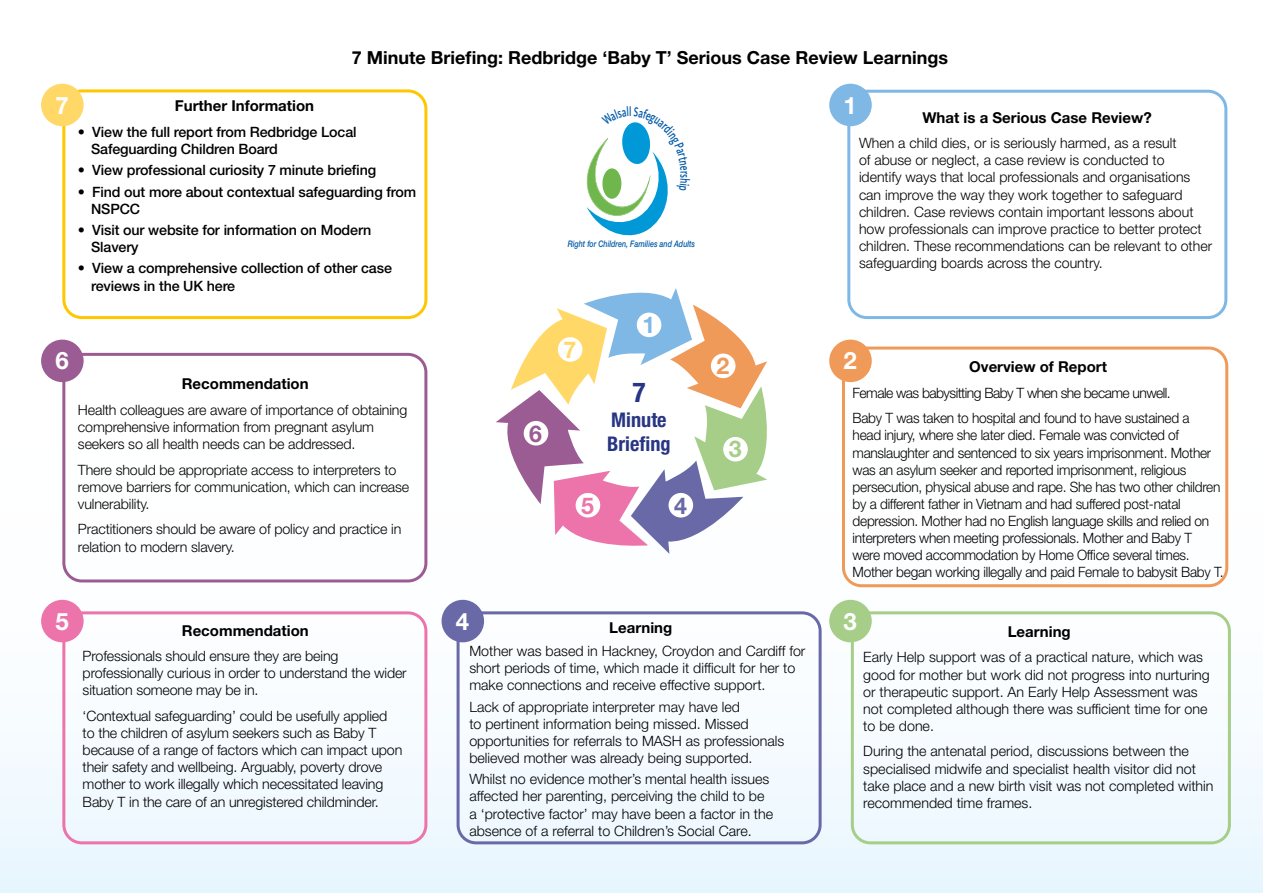
<style>
.page{position:relative;width:1263px;height:893px;background:#fff}
.page>*{position:absolute;margin:0;border:0;box-sizing:border-box;transform-origin:0 0}
.t1{font:700 condensed 27.45px "Helvetica Neue LT Std";color:#283583}
.t2{font:700 24px "Helvetica Neue LT Std";color:#fff}
.t3{font:700 23.1px "Helvetica Neue LT Std";color:#80b8e5}
.t4{font:700 23.1px "Helvetica Neue LT Std";color:#f09a59}
.t5{font:700 23.1px "Helvetica Neue LT Std";color:#a6ce88}
.t6{font:700 23.1px "Helvetica Neue LT Std";color:#ed74aa}
.t7{font:700 23.1px "Helvetica Neue LT Std";color:#6969a7}
.t8{font:700 23.1px "Helvetica Neue LT Std";color:#9b5c93}
.t9{font:700 23.1px "Helvetica Neue LT Std";color:#ffd867}
.t10{font:700 condensed 20.25px/24.3px "Helvetica Neue LT Std";color:#283583}
.Heading_1{font:700 18px "Helvetica Neue LT Std";color:#000}
.Heading_2{font:700 15px "Helvetica Neue LT Std";color:#000}
.t11{font:300 14.25px/17.1px "Helvetica Neue LT Std";letter-spacing:-.01em;color:#000}
.t12{font:300 14.25px/17.1px "Helvetica Neue LT Std";letter-spacing:-.01em;color:#000;scale:.96 1}
.t13{font:500 14.25px/17.1px "Helvetica Neue LT Std";letter-spacing:-.01em;color:#000}
.t14{font:300 14.25px "Helvetica Neue LT Std";letter-spacing:-.04em;color:#000}
.t15{font:500 13.5px "Kievit";color:#005aa7;scale:.7 1}
.t16{font:italic 500 9px "Helvetica Neue LT Std";color:#005aa7;scale:.79 1}
</style>
<div class="page">
<div style="left:0;top:45px;width:1263px;height:848px;background:linear-gradient(to bottom,#fff,#f2f9fe)"></div>
<svg style="left:496px;top:282px;width:281px;height:272px"></svg>
<div style="left:637px;top:313px;width:24px;height:24px;background:#fff;border-radius:50%"></div>
<div style="left:711px;top:354px;width:24px;height:24px;background:#fff;border-radius:50%"></div>
<div style="left:723px;top:437px;width:25px;height:24px;background:#fff;border-radius:50%"></div>
<div style="left:668px;top:493px;width:25px;height:24px;background:#fff;border-radius:50%"></div>
<div style="left:576px;top:493px;width:24px;height:24px;background:#fff;border-radius:50%"></div>
<div style="left:524px;top:421px;width:24px;height:25px;background:#fff;border-radius:50%"></div>
<div style="left:558px;top:337px;width:24px;height:25px;background:#fff;border-radius:50%"></div>
<div style="left:847px;top:90px;width:380px;height:229px;border:3px solid #80b8e5;border-radius:18px"></div>
<div style="left:829px;top:84px;width:43px;height:42px;background:#80b8e5;border-radius:50%"></div>
<div style="left:842px;top:347px;width:386px;height:240px;border:3px solid #f09a59;border-radius:18px"></div>
<div style="left:829px;top:340px;width:43px;height:42px;background:#f09a59;border-radius:50%"></div>
<div style="left:851px;top:611px;width:380px;height:233px;border:3px solid #a6ce88;border-radius:18px"></div>
<div style="left:829px;top:600px;width:43px;height:42px;background:#a6ce88;border-radius:50%"></div>
<div style="left:457px;top:611px;width:365px;height:233px;border:3px solid #6969a7;border-radius:18px"></div>
<div style="left:441px;top:600px;width:43px;height:42px;background:#6969a7;border-radius:50%"></div>
<div style="left:62px;top:611px;width:365px;height:233px;border:3px solid #ed74aa;border-radius:18px"></div>
<div style="left:41px;top:600px;width:43px;height:42px;background:#ed74aa;border-radius:50%"></div>
<div style="left:62px;top:353px;width:365px;height:229px;border:3px solid #9b5c93;border-radius:18px"></div>
<div style="left:41px;top:340px;width:43px;height:42px;background:#9b5c93;border-radius:50%"></div>
<div style="left:62px;top:89px;width:365px;height:230px;border:3px solid #fec700;border-radius:18px"></div>
<div style="left:41px;top:84px;width:43px;height:42px;background:#ffd867;border-radius:50%"></div>
<svg style="left:583px;top:107px;width:107px;height:134px"></svg>
<h1 class="Heading_1" style="left:352px;top:46px;width:598px">7 Minute Briefing: Redbridge ‘Baby T’ Serious Case Review Learnings</h1>
<p class="t15" style="left:629px;top:103px;width:5px">l</p>
<p class="t2" style="left:55px;top:90px;width:15px">7</p>
<h2 class="Heading_2" style="left:175px;top:97px;width:141px">Further Information</h2>
<p class="t13" style="left:91px;top:123px;width:267px;text-indent:-14px">• View the full report from Redbridge Local<br>Safeguarding Children Board</p>
<p class="t13" style="left:78px;top:161px;width:300px">• View professional curiosity 7 minute briefing</p>
<p class="t13" style="left:91px;top:183px;width:326px;text-indent:-14px">• Find out more about contextual safeguarding from<br>NSPCC</p>
<p class="t13" style="left:91px;top:221px;width:282px;text-indent:-14px">• Visit our website for information on Modern<br>Slavery</p>
<p class="t13" style="left:91px;top:260px;width:302px;text-indent:-14px">• View a comprehensive collection of other case reviews in the UK here</p>
<p class="t2" style="left:843px;top:90px;width:15px">1</p>
<h2 class="Heading_2" style="left:922px;top:108px;width:231px">What is a Serious Case Review?</h2>
<p class="t11" style="left:859px;top:134px;width:355px">When a child dies, or is seriously harmed, as a result<br>of abuse or neglect, a case review is conducted to<br>identify ways that local professionals and organisations can improve the way they work together to safeguard children. Case reviews contain important lessons about how professionals can improve practice to better protect children. These recommendations can be relevant to other safeguarding boards across the country.</p>
<p class="t16" style="left:568px;top:238px;width:163px">Right for Children, Families and Adults</p>
<p class="t2" style="left:55px;top:346px;width:15px">6</p>
<h2 class="Heading_2" style="left:182px;top:375px;width:128px">Recommendation</h2>
<p class="t11" style="left:78px;top:401px;width:331px">Health colleagues are aware of importance of obtaining comprehensive information from pregnant asylum seekers so all health needs can be addressed.</p>
<p class="t11" style="left:78px;top:461px;width:333px">There should be appropriate access to interpreters to remove barriers for communication, which can increase vulnerability.</p>
<p class="t11" style="left:78px;top:520px;width:325px">Practitioners should be aware of policy and practice in relation to modern slavery.</p>
<p class="t2" style="left:55px;top:606px;width:15px">5</p>
<h2 class="Heading_2" style="left:182px;top:621px;width:128px">Recommendation</h2>
<p class="t11" style="left:83px;top:647px;width:326px">Professionals should ensure they are being professionally curious in order to understand the wider situation someone may be in.</p>
<p class="t11" style="left:83px;top:707px;width:321px">‘Contextual safeguarding’ could be usefully applied to the children of asylum seekers such as Baby T because of a range of factors which can impact upon their safety and wellbeing. Arguably, poverty drove mother to work illegally which necessitated leaving Baby T in the care of an unregistered childminder.</p>
<h3 class="t8" style="left:529px;top:419px;width:14px">6</h3>
<h3 class="t9" style="left:563px;top:335px;width:14px">7</h3>
<h3 class="t3" style="left:642px;top:311px;width:14px">1</h3>
<h1 class="t1" style="left:632px;top:376px;width:15px">7</h1>
<h3 class="t10" style="left:607px;top:407px;width:65px">Minute<br>Briefing</h3>
<h3 class="t6" style="left:581px;top:491px;width:14px">5</h3>
<h3 class="t7" style="left:674px;top:491px;width:14px">4</h3>
<h3 class="t4" style="left:716px;top:352px;width:14px">2</h3>
<h3 class="t5" style="left:729px;top:435px;width:14px">3</h3>
<p class="t2" style="left:456px;top:606px;width:15px">4</p>
<h2 class="Heading_2" style="left:609px;top:618px;width:65px">Learning</h2>
<p class="t11" style="left:469px;top:642px;width:338px">Mother was based in Hackney, Croydon and Cardiff for short periods of time, which made it difficult for her to make connections and receive effective support.</p>
<p class="t11" style="left:469px;top:698px;width:316px">Lack of appropriate interpreter may have led<br>to pertinent information being missed. Missed opportunities for referrals to MASH as professionals believed mother was already being supported.</p>
<p class="t11" style="left:469px;top:770px;width:305px">Whilst no evidence mother’s mental health issues affected her parenting, perceiving the child to be a ‘protective factor’ may have been a factor in the absence of a referral to Children’s Social Care.</p>
<p class="t2" style="left:843px;top:346px;width:15px">2</p>
<h2 class="Heading_2" style="left:969px;top:358px;width:139px">Overview of Report</h2>
<p class="t14" style="left:853px;top:384px;width:320px">Female was babysitting Baby T when she became unwell.</p>
<p class="t12" style="left:853px;top:409px;width:388px">Baby T was taken to hospital and found to have sustained a<br>head injury, where she later died. Female was convicted of manslaughter and sentenced to six years imprisonment. Mother was an asylum seeker and reported imprisonment, religious persecution, physical abuse and rape. She has two other children by a different father in Vietnam and had suffered post-natal depression. Mother had no English language skills and relied on interpreters when meeting professionals. Mother and Baby T<br>were moved accommodation by Home Office several times.<br>Mother began working illegally and paid Female to babysit Baby T.</p>
<p class="t2" style="left:843px;top:606px;width:15px">3</p>
<h2 class="Heading_2" style="left:1008px;top:622px;width:65px">Learning</h2>
<p class="t11" style="left:863px;top:649px;width:348px">Early Help support was of a practical nature, which was good for mother but work did not progress into nurturing or therapeutic support. An Early Help Assessment was not completed although there was sufficient time for one to be done.</p>
<p class="t11" style="left:863px;top:743px;width:352px">During the antenatal period, discussions between the specialised midwife and specialist health visitor did not take place and a new birth visit was not completed within recommended time frames.</p>
</div>
